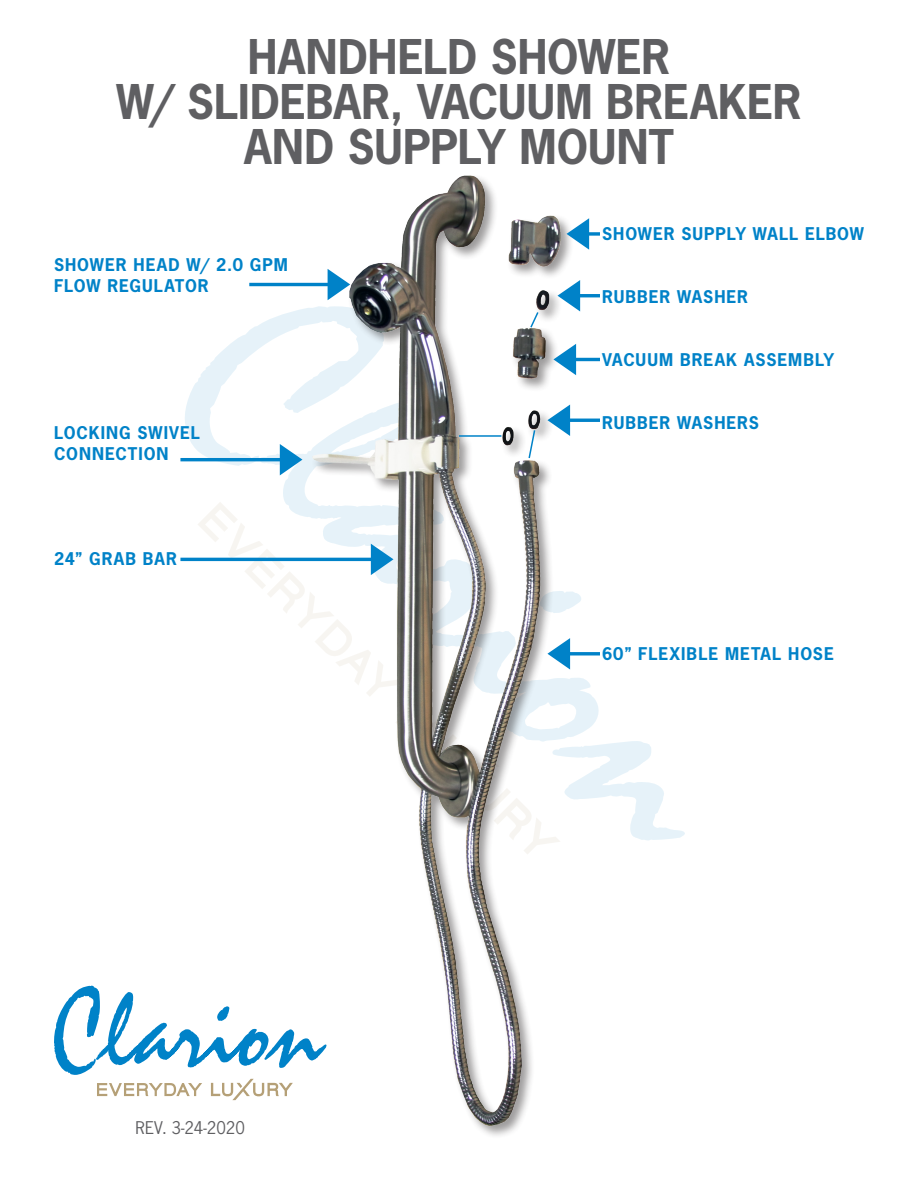
<style>
.page{position:relative;width:918px;height:1188px;background:#fff}
.page>*{position:absolute;margin:0;border:0;box-sizing:border-box;transform-origin:0 0}
.t1{font:700 45px "News Gothic Std";color:#5f5f62}
.t2{font:700 16.5px/21px "News Gothic Std";letter-spacing:.06em;color:#0082c8}
.t3{font:16.5px "News Gothic Std";color:#5f5f62}
</style>
<div class="page">
<svg style="left:185px;top:309px;width:500px;height:532px"></svg>
<svg style="left:54px;top:986px;width:248px;height:114px"></svg>
<img style="left:302px;top:175px;width:290px;height:959px">
<svg style="left:567px;top:218px;width:33px;height:32px"></svg>
<svg style="left:558px;top:280px;width:42px;height:31px"></svg>
<svg style="left:554px;top:344px;width:46px;height:31px"></svg>
<svg style="left:548px;top:405px;width:52px;height:31px"></svg>
<svg style="left:249px;top:269px;width:101px;height:31px"></svg>
<svg style="left:180px;top:444px;width:122px;height:31px"></svg>
<svg style="left:180px;top:502px;width:420px;height:353px"></svg>
<hr style="left:459px;top:435px;width:42px;height:2px;background:#0082c8">
<svg style="left:527px;top:429px;width:9px;height:31px"></svg>
<svg style="left:529px;top:310px;width:11px;height:19px"></svg>
<p class="t1" style="left:248px;top:27px;width:424px">HANDHELD SHOWER</p>
<p class="t1" style="left:116px;top:72px;width:687px">W/ SLIDEBAR, VACUUM BREAKER</p>
<p class="t1" style="left:244px;top:117px;width:431px">AND SUPPLY MOUNT</p>
<p class="t2" style="left:54px;top:254px;width:235px">SHOWER HEAD W/ 2.0 GPM<br>FLOW REGULATOR</p>
<p class="t2" style="left:54px;top:422px;width:148px">LOCKING SWIVEL<br>CONNECTION</p>
<p class="t2" style="left:54px;top:548px;width:125px">24” GRAB BAR</p>
<p class="t3" style="left:136px;top:1117px;width:111px">REV. 3-24-2020</p>
<p class="t2" style="left:602px;top:223px;width:263px">SHOWER SUPPLY WALL ELBOW</p>
<p class="t2" style="left:602px;top:286px;width:148px">RUBBER WASHER</p>
<p class="t2" style="left:602px;top:349px;width:234px">VACUUM BREAK ASSEMBLY</p>
<p class="t2" style="left:602px;top:412px;width:158px">RUBBER WASHERS</p>
<p class="t2" style="left:602px;top:643px;width:233px">60” FLEXIBLE METAL HOSE</p>
</div>
